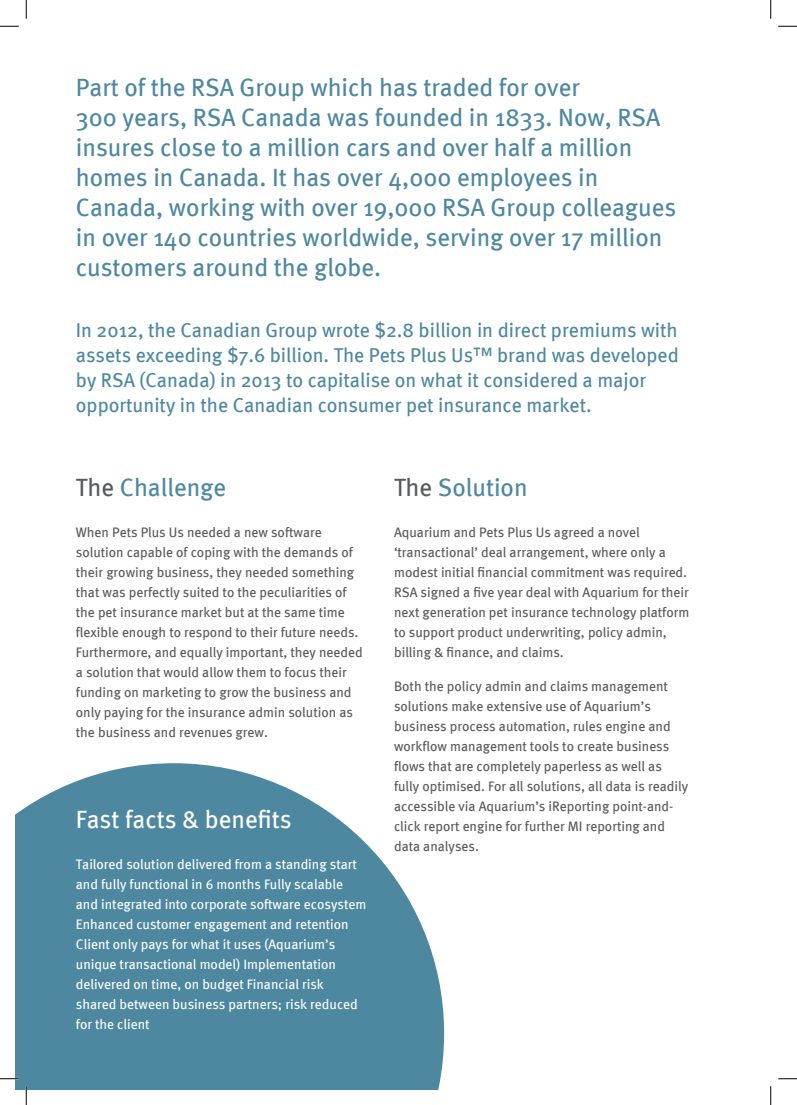
<style>
.page{position:relative;width:797px;height:1105px;background:#fff}
.page>*{position:absolute;margin:0;border:0;box-sizing:border-box;transform-origin:0 0}
.t1{font:25px/30px "Meta";color:#4d88a0}
.t2{font:25px "Meta";color:#fff}
.t3{font:20px/25px "Meta";color:#4d88a0}
.t4{font:13.75px/20px "Meta";color:#595a5c}
.t5{font:13.75px/20px "Meta";color:#fff}
.s1{color:#595a5c}
</style>
<div class="page">
<svg style="left:16px;top:763px;width:428px;height:326px;background:#6497ac"></svg>
<svg style="left:0;top:25px;width:19px;height:2px"></svg>
<svg style="left:778px;top:25px;width:19px;height:2px"></svg>
<svg style="left:0;top:1078px;width:19px;height:1px"></svg>
<svg style="left:778px;top:1078px;width:19px;height:1px"></svg>
<svg style="left:25px;top:0;width:2px;height:19px"></svg>
<svg style="left:25px;top:1086px;width:2px;height:19px"></svg>
<svg style="left:770px;top:0;width:1px;height:19px"></svg>
<svg style="left:770px;top:1086px;width:1px;height:19px"></svg>
<p class="t1" style="left:76px;top:71px;width:505px">Part of the RSA Group which has traded for over</p>
<p class="t1" style="left:76px;top:101px;width:602px">300 years, RSA Canada was founded in 1833. Now, RSA insures close to a million cars and over half a million homes in Canada. It has over 4,000 employees in Canada, working with over 19,000 RSA Group colleagues in over 140 countries worldwide, serving over 17 million customers around the globe.</p>
<p class="t3" style="left:76px;top:317px;width:604px">In 2012, the Canadian Group wrote $2.8 billion in direct premiums with assets exceeding $7.6 billion. The Pets Plus Us™ brand was developed by RSA (Canada) in 2013 to capitalise on what it considered a major opportunity in the Canadian consumer pet insurance market.</p>
<p class="t1" style="left:76px;top:471px;width:152px"><span class="s1">The</span> Challenge</p>
<p class="t4" style="left:76px;top:522px;width:288px">When Pets Plus Us needed a new software solution capable of coping with the demands of their growing business, they needed something that was perfectly suited to the peculiarities of the pet insurance market but at the same time flexible enough to respond to their future needs.<br>Furthermore, and equally important, they needed a solution that would allow them to focus their funding on marketing to grow the business and only paying for the insurance admin solution as the business and revenues grew.</p>
<p class="t2" style="left:76px;top:804px;width:217px">Fast facts &amp; benefits</p>
<p class="t5" style="left:76px;top:854px;width:292px">Tailored solution delivered from a standing start and fully functional in 6 months Fully scalable and integrated into corporate software ecosystem Enhanced customer engagement and retention Client only pays for what it uses (Aquarium’s unique transactional model) Implementation delivered on time, on budget Financial risk shared between business partners; risk reduced for the client</p>
<p class="t1" style="left:394px;top:471px;width:135px"><span class="s1">The</span> Solution</p>
<p class="t4" style="left:394px;top:522px;width:297px">Aquarium and Pets Plus Us agreed a novel ‘transactional’ deal arrangement, where only a modest initial financial commitment was required.<br>RSA signed a five year deal with Aquarium for their next generation pet insurance technology platform to support product underwriting, policy admin, billing &amp; finance, and claims.</p>
<p class="t4" style="left:394px;top:676px;width:295px">Both the policy admin and claims management solutions make extensive use of Aquarium’s business process automation, rules engine and workflow management tools to create business flows that are completely paperless as well as fully optimised. For all solutions, all data is readily accessible via Aquarium’s iReporting point-and&shy;click report engine for further MI reporting and data analyses.</p>
</div>
